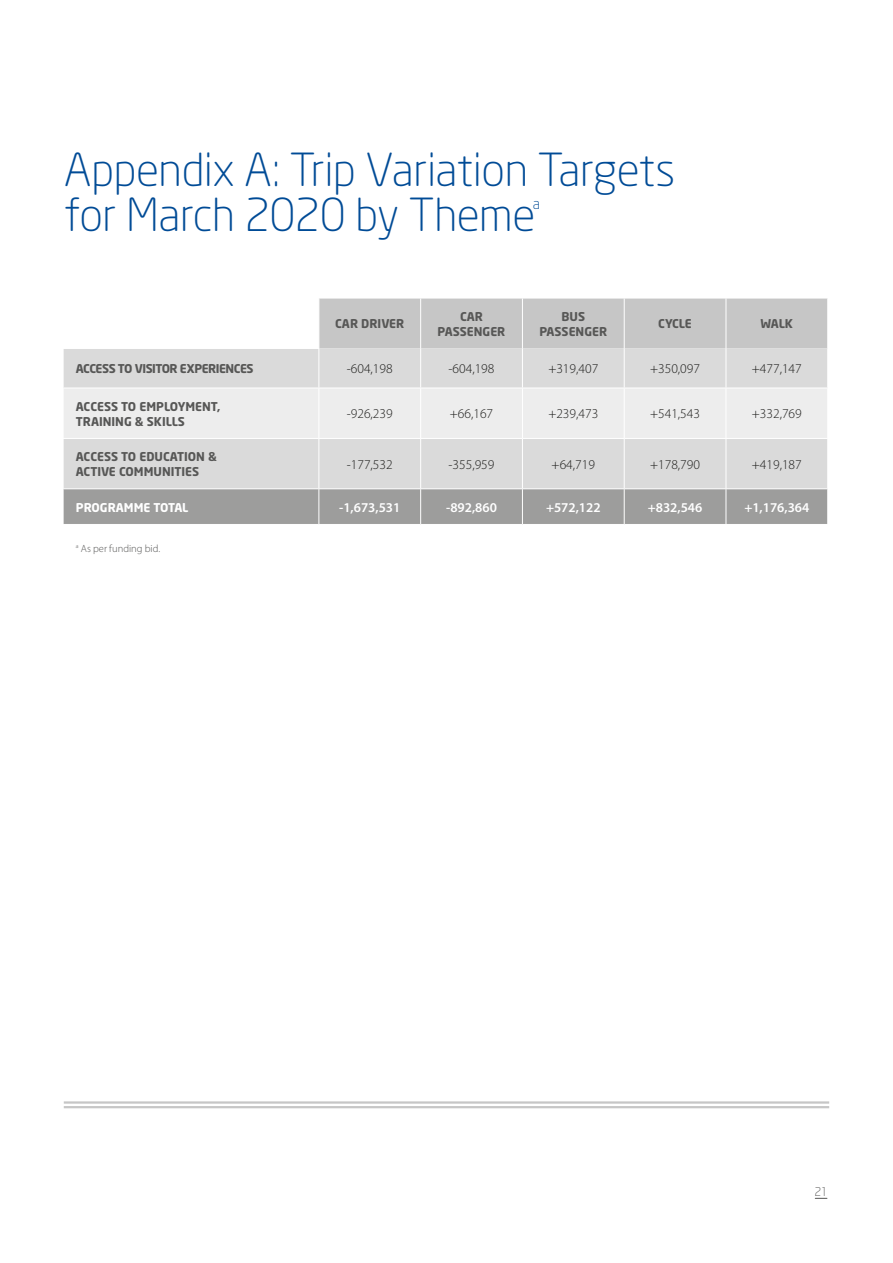
<style>
.page{position:relative;width:893px;height:1263px;background:#fff}
.page>*{position:absolute;margin:0;border:0;box-sizing:border-box;transform-origin:0 0}
.t1{font:300 45px/45px "Neo Sans";letter-spacing:-.015em;color:#004b96}
.t2{font:300 14.85px "Neo Sans";color:#004b96}
.t3{font:300 13.5px "Myriad Pro";color:#1d1d1b}
.t4{font:600 13.5px "Myriad Pro";color:#fff}
.t5{font:700 12px/15px "Neo Sans";color:#575756;text-align:center}
.t6{font:700 12px "Neo Sans";letter-spacing:-.04em;color:#575756}
.t7{font:700 12px "Neo Sans";color:#fff}
.t8{font:300 12px "Neo Sans";color:#575756}
.t9{font:300 10.5px "Myriad Pro";letter-spacing:.005em;color:#575756}
</style>
<div class="page">
<svg style="left:815px;top:1198px;width:12px;height:1px"></svg>
<hr style="left:64px;top:1101px;width:765px;height:3px;background:#c6c6c6">
<hr style="left:64px;top:1106px;width:765px;height:2px;background:#c6c6c6">
<div style="left:319px;top:299px;width:508px;height:49px;background:#c6c6c6"></div>
<div style="left:64px;top:348px;width:763px;height:140px;background:#dadada"></div>
<div style="left:64px;top:389px;width:763px;height:49px;background:#ededed"></div>
<div style="left:64px;top:489px;width:763px;height:35px;background:#9d9d9c"></div>
<hr style="left:420px;top:298px;width:1px;height:50px;background:#fff">
<hr style="left:522px;top:298px;width:1px;height:50px;background:#fff">
<hr style="left:624px;top:298px;width:1px;height:50px;background:#fff">
<hr style="left:726px;top:298px;width:1px;height:50px;background:#fff">
<hr style="left:63px;top:348px;width:256px;height:1px;background:#fff">
<hr style="left:318px;top:349px;width:1px;height:39px;background:#fff">
<hr style="left:420px;top:348px;width:1px;height:40px;background:#fff">
<hr style="left:522px;top:348px;width:1px;height:40px;background:#fff">
<hr style="left:624px;top:348px;width:1px;height:40px;background:#fff">
<hr style="left:726px;top:348px;width:1px;height:40px;background:#fff">
<hr style="left:63px;top:388px;width:256px;height:1px;background:#fff">
<hr style="left:319px;top:388px;width:102px;height:1px;background:#fff">
<hr style="left:318px;top:388px;width:1px;height:50px;background:#fff">
<hr style="left:421px;top:388px;width:101px;height:1px;background:#fff">
<hr style="left:420px;top:388px;width:1px;height:50px;background:#fff">
<hr style="left:522px;top:388px;width:102px;height:1px;background:#fff">
<hr style="left:522px;top:388px;width:1px;height:50px;background:#fff">
<hr style="left:624px;top:388px;width:102px;height:1px;background:#fff">
<hr style="left:624px;top:388px;width:1px;height:50px;background:#fff">
<hr style="left:726px;top:388px;width:102px;height:1px;background:#fff">
<hr style="left:726px;top:388px;width:1px;height:50px;background:#fff">
<hr style="left:318px;top:439px;width:1px;height:49px;background:#fff">
<hr style="left:420px;top:439px;width:1px;height:49px;background:#fff">
<hr style="left:522px;top:439px;width:1px;height:49px;background:#fff">
<hr style="left:624px;top:439px;width:1px;height:49px;background:#fff">
<hr style="left:726px;top:439px;width:1px;height:49px;background:#fff">
<hr style="left:63px;top:438px;width:256px;height:1px;background:#fff">
<hr style="left:319px;top:438px;width:102px;height:1px;background:#fff">
<hr style="left:421px;top:438px;width:101px;height:1px;background:#fff">
<hr style="left:522px;top:438px;width:102px;height:1px;background:#fff">
<hr style="left:624px;top:438px;width:102px;height:1px;background:#fff">
<hr style="left:726px;top:438px;width:102px;height:1px;background:#fff">
<hr style="left:318px;top:489px;width:1px;height:35px;background:#fff">
<hr style="left:420px;top:489px;width:1px;height:35px;background:#fff">
<hr style="left:522px;top:489px;width:1px;height:35px;background:#fff">
<hr style="left:624px;top:489px;width:1px;height:35px;background:#fff">
<hr style="left:726px;top:489px;width:1px;height:35px;background:#fff">
<h1 class="t1" style="left:64px;top:147px;width:613px">Appendix A: Trip Variation Targets for March 2020 by Theme</h1>
<p class="t2" style="left:533px;top:195px;width:9px">a</p>
<p class="t5" style="left:335px;top:316px;width:71px">CAR DRIVER</p>
<p class="t5" style="left:438px;top:308px;width:69px">CAR<br>PASSENGER</p>
<p class="t5" style="left:539px;top:308px;width:69px">BUS<br>PASSENGER</p>
<p class="t5" style="left:658px;top:316px;width:35px">CYCLE</p>
<p class="t5" style="left:761px;top:316px;width:34px">WALK</p>
<p class="t6" style="left:76px;top:361px;width:179px">ACCESS TO VISITOR EXPERIENCES</p>
<p class="t3" style="left:347px;top:361px;width:47px">-604,198</p>
<p class="t3" style="left:449px;top:361px;width:47px">-604,198</p>
<p class="t3" style="left:548px;top:361px;width:51px">+319,407</p>
<p class="t3" style="left:650px;top:361px;width:51px">+350,097</p>
<p class="t3" style="left:752px;top:361px;width:51px">+477,147</p>
<p class="t5" style="left:76px;top:398px;width:146px;text-align:left">ACCESS TO EMPLOYMENT,<br>TRAINING &amp; SKILLS</p>
<p class="t3" style="left:347px;top:406px;width:47px">-926,239</p>
<p class="t3" style="left:450px;top:406px;width:45px">+66,167</p>
<p class="t3" style="left:548px;top:406px;width:51px">+239,473</p>
<p class="t3" style="left:650px;top:406px;width:51px">+541,543</p>
<p class="t3" style="left:752px;top:406px;width:51px">+332,769</p>
<p class="t5" style="left:76px;top:449px;width:143px;text-align:left">ACCESS TO EDUCATION &amp;<br>ACTIVE COMMUNITIES</p>
<p class="t3" style="left:347px;top:456px;width:47px">-177,532</p>
<p class="t3" style="left:449px;top:456px;width:47px">-355,959</p>
<p class="t3" style="left:552px;top:456px;width:45px">+64,719</p>
<p class="t3" style="left:650px;top:456px;width:51px">+178,790</p>
<p class="t3" style="left:752px;top:456px;width:51px">+419,187</p>
<p class="t7" style="left:76px;top:499px;width:114px">PROGRAMME TOTAL</p>
<p class="t4" style="left:339px;top:499px;width:63px">-1,673,531</p>
<p class="t4" style="left:446px;top:499px;width:52px">-892,860</p>
<p class="t4" style="left:546px;top:499px;width:56px">+572,122</p>
<p class="t4" style="left:648px;top:499px;width:56px">+832,546</p>
<p class="t4" style="left:744px;top:499px;width:67px">+1,176,364</p>
<p class="t9" style="left:76px;top:542px;width:86px"><sup>a</sup> As per funding bid.</p>
<p class="t8" style="left:814px;top:1184px;width:15px">21</p>
</div>
